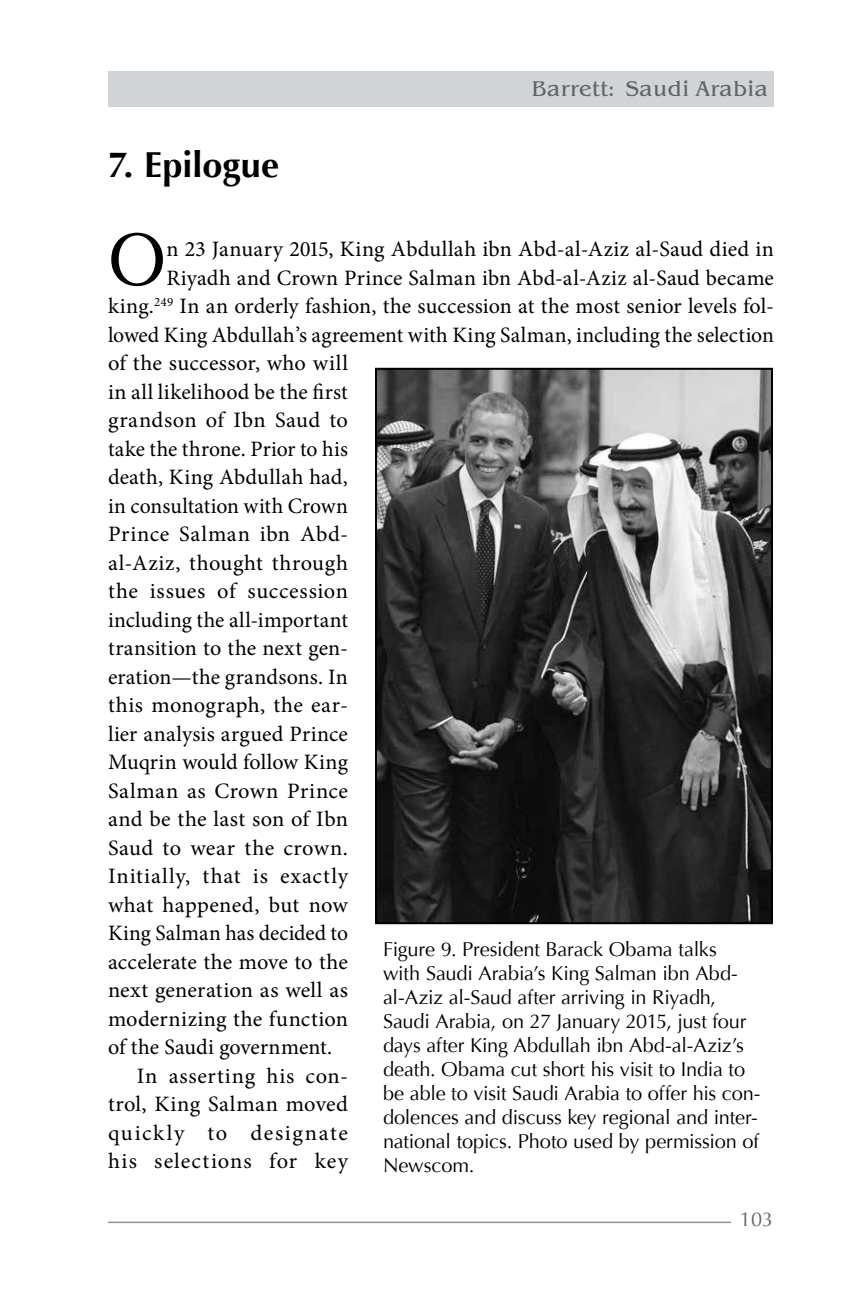
<style>
.page{position:relative;width:864px;height:1296px;background:#fff}
.page>*{position:absolute;margin:0;border:0;box-sizing:border-box;transform-origin:0 0}
.t1{font:77.6px "Cochin";color:#000;scale:.9 1}
.t2{font:700 36px "Optima";letter-spacing:.005em;color:#000}
.t3{font:22px "Minion Pro";letter-spacing:.015em;color:#000}
.t4{font:22px "Minion Pro";letter-spacing:-.005em;color:#000}
.t5{font:22px "Minion Pro";letter-spacing:.04em;color:#000}
.t6{font:22px "Benguiat EF";letter-spacing:-.005em;color:#636466}
.t7{font:22px "Minion Pro";letter-spacing:.05em;color:#000}
.t8{font:22px "Minion Pro";letter-spacing:.035em;color:#000}
.t9{font:22px "Minion Pro";letter-spacing:.07em;color:#000}
.t10{font:20px/24px "Optima";letter-spacing:-.01em;color:#000}
.t11{font:20px "Optima";color:#636466}
</style>
<div class="page">
<hr style="left:108px;top:1222px;width:623px;height:1px;background:#939598">
<div style="left:109px;top:71px;width:665px;height:36px;background:#d1d3d4"></div>
<img style="left:378px;top:371px;width:392px;height:550px">
<div style="left:375px;top:368px;width:398px;height:556px;border:2px solid #000"></div>
<h2 class="t2" style="left:108px;top:144px;width:173px">7. Epilogue</h2>
<p class="t6" style="left:531px;top:77px;width:239px">Barrett: Saudi Arabia</p>
<h1 class="t1" style="left:108px;top:207px;width:66px">O</h1>
<p class="t3" style="left:166px;top:234px;width:609px">n 23 January 2015, King Abdullah ibn Abd-al-Aziz al-Saud died in</p>
<p class="t3" style="left:166px;top:263px;width:609px">Riyadh and Crown Prince Salman ibn Abd-al-Aziz al-Saud became</p>
<p class="t3" style="left:108px;top:291px;width:668px">king.<sup>249</sup> In an orderly fashion, the succession at the most senior levels fol-</p>
<p class="t3" style="left:108px;top:320px;width:668px">lowed King Abdullah’s agreement with King Salman, including the selection</p>
<p class="t3" style="left:108px;top:348px;width:242px">of the successor, who will</p>
<p class="t3" style="left:108px;top:377px;width:242px">in all likelihood be the first</p>
<p class="t3" style="left:108px;top:405px;width:241px">grandson of Ibn Saud to</p>
<p class="t3" style="left:108px;top:434px;width:242px">take the throne. Prior to his</p>
<p class="t3" style="left:108px;top:462px;width:242px">death, King Abdullah had,</p>
<p class="t3" style="left:108px;top:491px;width:241px">in consultation with Crown</p>
<p class="t3" style="left:108px;top:519px;width:242px">Prince Salman ibn Abd-</p>
<p class="t3" style="left:108px;top:548px;width:241px">al-Aziz, thought through</p>
<p class="t3" style="left:108px;top:576px;width:241px">the issues of succession</p>
<p class="t3" style="left:108px;top:605px;width:241px">including the all-important</p>
<p class="t3" style="left:108px;top:633px;width:242px">transition to the next gen-</p>
<p class="t3" style="left:108px;top:662px;width:241px">eration—the grandsons. In</p>
<p class="t3" style="left:108px;top:690px;width:242px">this monograph, the ear-</p>
<p class="t3" style="left:108px;top:719px;width:241px">lier analysis argued Prince</p>
<p class="t4" style="left:108px;top:747px;width:241px">Muqrin would follow King</p>
<p class="t3" style="left:108px;top:776px;width:242px">Salman as Crown Prince</p>
<p class="t3" style="left:108px;top:804px;width:242px">and be the last son of Ibn</p>
<p class="t3" style="left:108px;top:833px;width:241px">Saud to wear the crown.</p>
<p class="t5" style="left:108px;top:861px;width:242px">Initially, that is exactly</p>
<p class="t3" style="left:108px;top:890px;width:242px">what happened, but now</p>
<p class="t3" style="left:108px;top:918px;width:242px">King Salman has decided to</p>
<p class="t3" style="left:108px;top:947px;width:242px">accelerate the move to the</p>
<p class="t3" style="left:108px;top:975px;width:242px">next generation as well as</p>
<p class="t3" style="left:108px;top:1004px;width:242px">modernizing the function</p>
<p class="t4" style="left:108px;top:1032px;width:226px">of the Saudi government.</p>
<p class="t8" style="left:137px;top:1061px;width:213px">In asserting his con-</p>
<p class="t3" style="left:108px;top:1089px;width:241px">trol, King Salman moved</p>
<p class="t9" style="left:108px;top:1118px;width:241px">quickly to designate</p>
<p class="t7" style="left:108px;top:1146px;width:242px">his selections for key</p>
<p class="t10" style="left:383px;top:937px;width:379px">Figure 9. President Barack Obama talks<br>with Saudi Arabia’s King Salman ibn Abd&shy;al-Aziz al-Saud after arriving in Riyadh, Saudi Arabia, on 27 January 2015, just four days after King Abdullah ibn Abd-al-Aziz’s death. Obama cut short his visit to India to be able to visit Saudi Arabia to offer his con&shy;dolences and discuss key regional and inter&shy;national topics. Photo used by permission of Newscom.</p>
<p class="t11" style="left:740px;top:1208px;width:35px">103</p>
</div>
